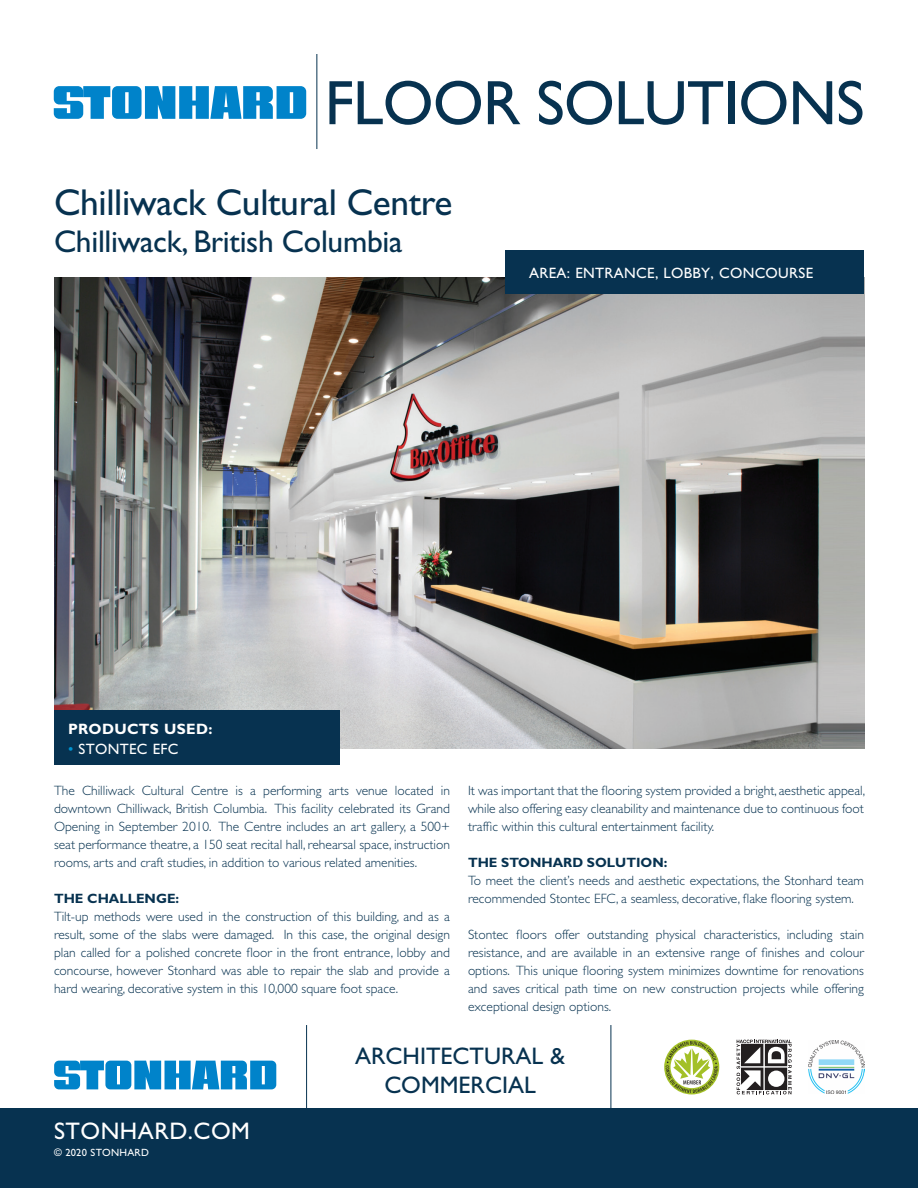
<style>
.page{position:relative;width:918px;height:1188px;background:#fff}
.page>*{position:absolute;margin:0;border:0;box-sizing:border-box;transform-origin:0 0}
.t1{font:63px "Gill Sans Std";letter-spacing:-.01em;color:#073250}
.t2{font:37.5px "Gill Sans Std";letter-spacing:-.01em;color:#073250}
.t3{font:31.5px "Gill Sans Std";letter-spacing:-.01em;color:#073250}
.t4{font:24px "Gill Sans Std";color:#073250}
.t5{font:24px "Gill Sans Std";letter-spacing:.02em;color:#fff}
.t6{font:15px "Gill Sans Std";letter-spacing:.02em;color:#fff}
.t7{font:700 15px "Gill Sans Std";letter-spacing:.02em;color:#fff}
.t8{font:300 13.5px/18px "Gill Sans Std";color:#073250;text-align:justify}
.t9{font:700 13.5px "Gill Sans Std";color:#073250}
.t10{font:10.5px "Gill Sans Std";letter-spacing:.02em;color:#fff}
.s1{color:#0093d0}
</style>
<div class="page">
<img style="left:54px;top:277px;width:811px;height:471px">
<svg style="left:54px;top:86px;width:252px;height:33px"></svg>
<hr style="left:316px;top:54px;width:1px;height:95px;background:#073250">
<div style="left:505px;top:250px;width:359px;height:44px;background:#073250"></div>
<div style="left:54px;top:710px;width:285px;height:55px;background:#073250"></div>
<div style="left:0;top:1108px;width:918px;height:80px;background:#073250"></div>
<svg style="left:54px;top:1061px;width:222px;height:28px;background:#329bd4"></svg>
<hr style="left:306px;top:1025px;width:1px;height:95px;background:#073250">
<hr style="left:611px;top:1025px;width:1px;height:95px;background:#073250">
<img style="left:809px;top:1041px;width:55px;height:52px">
<svg style="left:737px;top:1040px;width:55px;height:54px"></svg>
<svg style="left:664px;top:1040px;width:55px;height:54px"></svg>
<p class="t1" style="left:325px;top:67px;width:541px">FLOOR SOLUTIONS</p>
<p class="t2" style="left:54px;top:180px;width:400px">Chilliwack Cultural Centre</p>
<p class="t3" style="left:54px;top:224px;width:350px">Chilliwack, British Columbia</p>
<p class="t6" style="left:529px;top:264px;width:286px">AREA: ENTRANCE, LOBBY, CONCOURSE</p>
<p class="t7" style="left:68px;top:720px;width:146px">PRODUCTS USED:</p>
<p class="t6" style="left:68px;top:740px;width:112px"><span class="s1">•</span> STONTEC EFC</p>
<p class="t8" style="left:54px;top:781px;width:398px">The Chilliwack Cultural Centre is a performing arts venue located in downtown Chilliwack, British Columbia. This facility celebrated its Grand Opening in September 2010. The Centre includes an art gallery, a 500+ seat performance theatre, a 150 seat recital hall, rehearsal space, instruction rooms, arts and craft studies, in addition to various related amenities.</p>
<p class="t9" style="left:54px;top:890px;width:127px">THE CHALLENGE:</p>
<p class="t8" style="left:54px;top:907px;width:398px">Tilt-up methods were used in the construction of this building, and as a result, some of the slabs were damaged. In this case, the original design plan called for a polished concrete floor in the front entrance, lobby and concourse, however Stonhard was able to repair the slab and provide a hard wearing, decorative system in this 10,000 square foot space.</p>
<p class="t8" style="left:468px;top:781px;width:399px">It was important that the flooring system provided a bright, aesthetic appeal, while also offering easy cleanability and maintenance due to continuous foot traffic within this cultural entertainment facility.</p>
<p class="t9" style="left:468px;top:854px;width:201px">THE STONHARD SOLUTION:</p>
<p class="t8" style="left:468px;top:871px;width:398px">To meet the client’s needs and aesthetic expectations, the Stonhard team recommended Stontec EFC, a seamless, decorative, flake flooring system.</p>
<p class="t8" style="left:468px;top:925px;width:398px">Stontec floors offer outstanding physical characteristics, including stain resistance, and are available in an extensive range of finishes and colour options. This unique flooring system minimizes downtime for renovations and saves critical path time on new construction projects while offering exceptional design options.</p>
<p class="t5" style="left:54px;top:1118px;width:198px">STONHARD.COM</p>
<p class="t10" style="left:54px;top:1146px;width:97px">© 2020 STONHARD</p>
<p class="t4" style="left:355px;top:1042px;width:211px">ARCHITECTURAL &amp;</p>
<p class="t4" style="left:384px;top:1071px;width:153px">COMMERCIAL</p>
</div>
